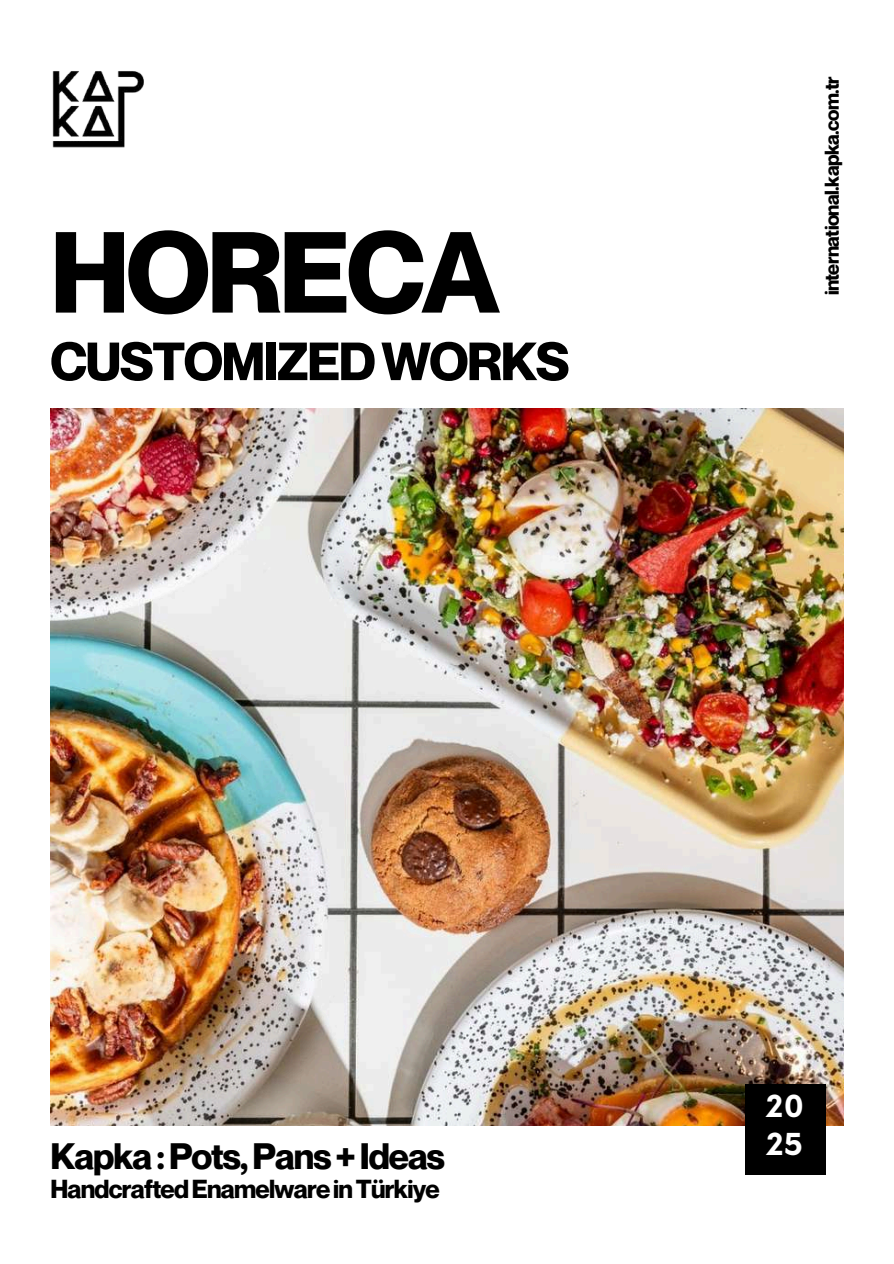
<style>
.page{position:relative;width:894px;height:1264px;background:#fff}
.page>*{position:absolute;margin:0;border:0;box-sizing:border-box;transform-origin:0 0}
.t1{font:700 112.5px "Neue Montreal";letter-spacing:-.03em;color:#000}
.t2{font:700 52.5px "Neue Montreal";letter-spacing:-.03em;color:#000}
.t3{font:700 36px "Neue Montreal";letter-spacing:-.03em;color:#000}
.t4{font:700 29.55px/38px "Now";color:#fff}
.t5{font:700 25.5px "Neue Montreal";letter-spacing:-.03em;color:#000}
.t6{font:700 19.5px "Neue Montreal";letter-spacing:-.03em;color:#000}
</style>
<div class="page">
<img style="left:50px;top:409px;width:792px;height:716px">
<div style="left:745px;top:1083px;width:80px;height:91px;background:#000"></div>
<img style="left:52px;top:71px;width:92px;height:77px">
<h1 class="t1" style="left:50px;top:203px;width:451px">HORECA</h1>
<h2 class="t2" style="left:50px;top:329px;width:520px">CUSTOMIZEDWORKS</h2>
<p class="t6" style="left:819px;top:295px;width:221px;rotate:-90deg">international.kapka.com.tr</p>
<h3 class="t3" style="left:50px;top:1133px;width:396px">Kapka:Pots,Pans+Ideas</h3>
<p class="t5" style="left:50px;top:1172px;width:391px">HandcraftedEnamelwareinTürkiye</p>
<p class="t4" style="left:765px;top:1089px;width:40px">20<br>25</p>
</div>
